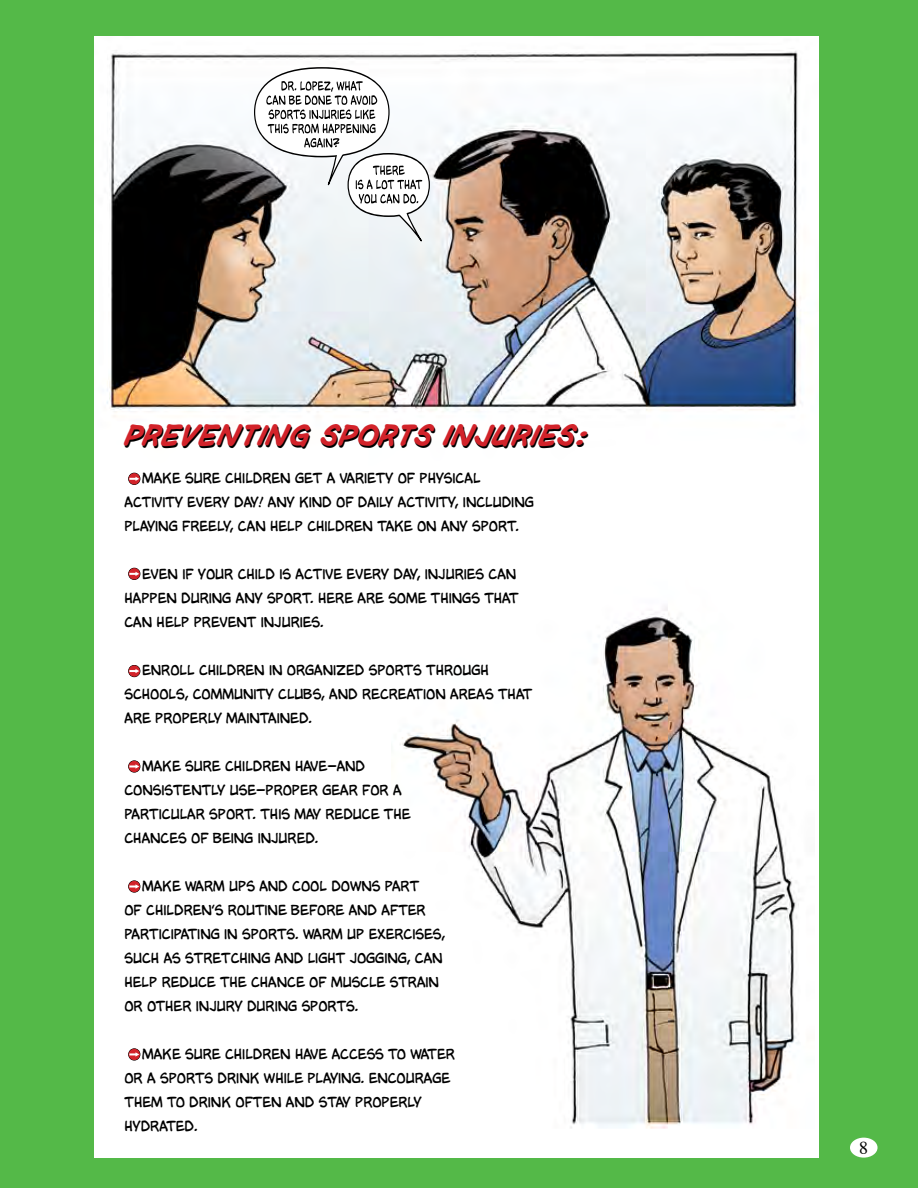
<style>
.page{position:relative;width:918px;height:1188px;background:#54b948}
.page>*{position:absolute;margin:0;border:0;box-sizing:border-box;transform-origin:0 0}
.t1{font:italic 700 25.2px "CC Tim Sale Lower";color:#000}
.t2{font:18px "Times";color:#000}
.t3{font:12.6px/24px "CC Tim Sale Lower";color:#000}
.s1{color:#d2232a}
</style>
<div class="page">
<img style="left:94px;top:37px;width:725px;height:1121px">
<img style="left:392px;top:575px;width:422px;height:583px">
<svg style="left:254px;top:67px;width:176px;height:175px;background:#d6d8d8"></svg>
<div style="left:850px;top:1138px;width:28px;height:20px;background:#fff;border-radius:50%"></div>
<div style="left:128px;top:473px;width:12px;height:12px;border:1px solid #000;border-radius:50%"></div>
<div style="left:129px;top:473px;width:11px;height:11px;background:#d2232a;border-radius:50%"></div>
<svg style="left:129px;top:477px;width:10px;height:4px"></svg>
<div style="left:128px;top:568px;width:12px;height:12px;border:1px solid #000;border-radius:50%"></div>
<div style="left:129px;top:568px;width:11px;height:11px;background:#d2232a;border-radius:50%"></div>
<svg style="left:129px;top:572px;width:10px;height:4px"></svg>
<div style="left:128px;top:665px;width:12px;height:12px;border:1px solid #000;border-radius:50%"></div>
<div style="left:129px;top:665px;width:11px;height:12px;background:#d2232a;border-radius:50%"></div>
<svg style="left:129px;top:669px;width:10px;height:4px"></svg>
<div style="left:128px;top:760px;width:12px;height:12px;border:1px solid #000;border-radius:50%"></div>
<div style="left:129px;top:761px;width:11px;height:11px;background:#d2232a;border-radius:50%"></div>
<svg style="left:129px;top:764px;width:10px;height:5px"></svg>
<div style="left:128px;top:880px;width:12px;height:13px;border:1px solid #000;border-radius:50%"></div>
<div style="left:129px;top:881px;width:11px;height:11px;background:#d2232a;border-radius:50%"></div>
<svg style="left:129px;top:884px;width:10px;height:5px"></svg>
<div style="left:128px;top:1048px;width:12px;height:12px;border:1px solid #000;border-radius:50%"></div>
<div style="left:129px;top:1049px;width:11px;height:11px;background:#d2232a;border-radius:50%"></div>
<svg style="left:129px;top:1052px;width:10px;height:5px"></svg>
<h1 class="t1" style="left:126px;top:421px;width:461px">PREVENTING S<span class="s1">PORTS</span> INJURIES:</h1>
<p class="t3" style="left:124px;top:467px;width:411px;text-indent:18px">MAKE SURE CHILDREN GET A VARIETY OF PHYSICAL<br>ACTIVITY EVERY DAY! ANY KIND OF DAILY ACTIVITY, INCLUDING<br>PLAYING FREELY, CAN HELP CHILDREN TAKE ON ANY SPORT.</p>
<p class="t3" style="left:124px;top:563px;width:396px;text-indent:18px">EVEN IF YOUR CHILD IS ACTIVE EVERY DAY, INJURIES CAN<br>HAPPEN DURING ANY SPORT. HERE ARE SOME THINGS THAT<br>CAN HELP PREVENT INJURIES.</p>
<p class="t3" style="left:124px;top:659px;width:409px;text-indent:18px">ENROLL CHILDREN IN ORGANIZED SPORTS THROUGH<br>SCHOOLS, COMMUNITY CLUBS, AND RECREATION AREAS THAT<br>ARE PROPERLY MAINTAINED.</p>
<p class="t3" style="left:124px;top:755px;width:288px;text-indent:18px">MAKE SURE CHILDREN HAVE—AND<br>CONSISTENTLY USE—PROPER GEAR FOR A<br>PARTICULAR SPORT. THIS MAY REDUCE THE<br>CHANCES OF BEING INJURED.</p>
<p class="t3" style="left:124px;top:875px;width:322px;text-indent:18px">MAKE WARM UPS AND COOL DOWNS PART<br>OF CHILDREN’S ROUTINE BEFORE AND AFTER PARTICIPATING IN SPORTS. WARM UP EXERCISES, SUCH AS STRETCHING AND LIGHT JOGGING, CAN HELP REDUCE THE CHANCE OF MUSCLE STRAIN OR OTHER INJURY DURING SPORTS.</p>
<p class="t3" style="left:124px;top:1043px;width:332px;text-indent:18px">MAKE SURE CHILDREN HAVE ACCESS TO WATER<br>OR A SPORTS DRINK WHILE PLAYING. ENCOURAGE<br>THEM TO DRINK OFTEN AND STAY PROPERLY<br>HYDRATED.</p>
<h2 class="t2" style="left:859px;top:1131px;width:10px">8</h2>
</div>
